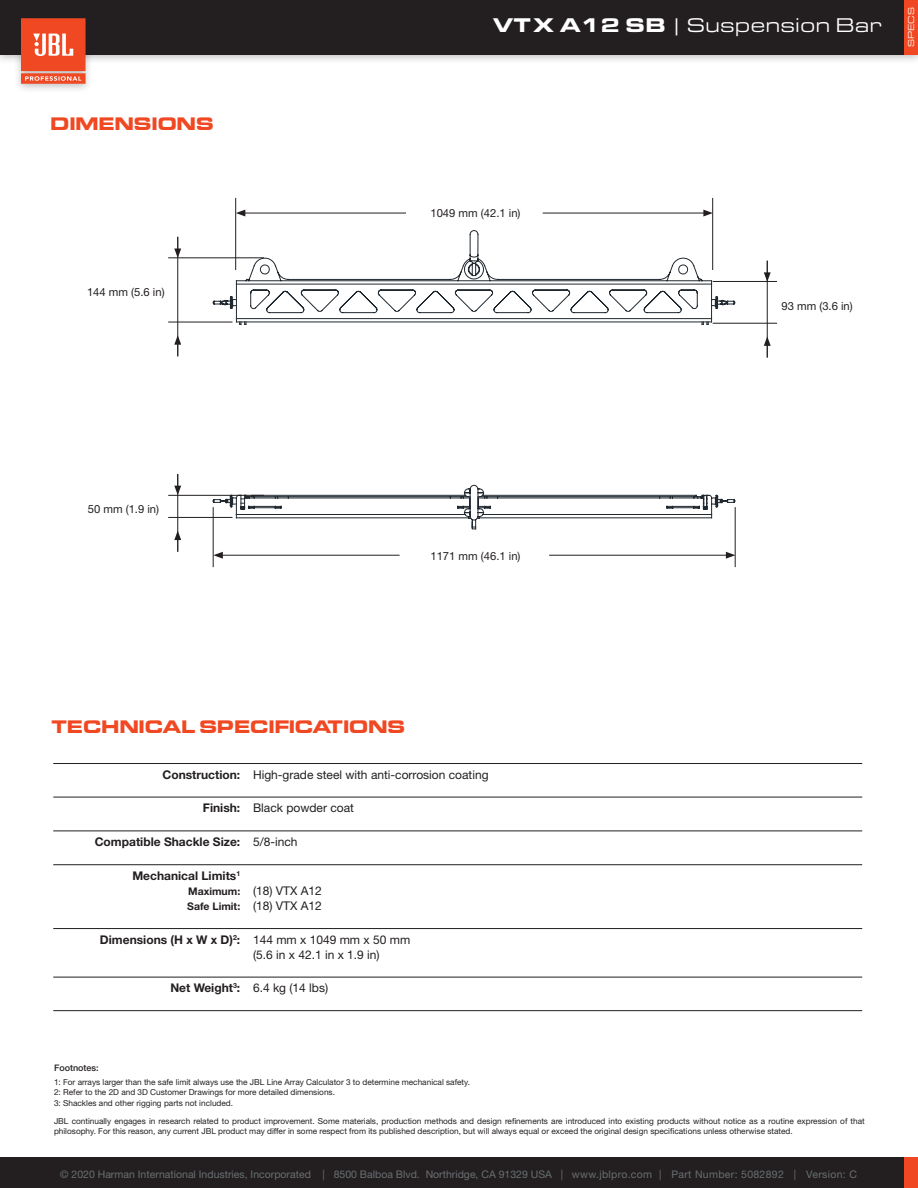
<style>
.page{position:relative;width:918px;height:1188px;background:#fff}
.page>*{position:absolute;margin:0;border:0;box-sizing:border-box;transform-origin:0 0}
.t1{font:20.55px "Eurostile Ext";color:#fff}
.Titles{font:700 18px "Eddmond";color:#f04822}
.Specs_-_Right{font:12px "Helvetica Neue";color:#231f20}
.Specs_-_Left{font:700 12px "Helvetica Neue";color:#231f20}
.Description{font:11.25px "Helvetica Neue";color:#231f20}
.t2{font:10.5px "Helvetica Neue";color:#686f71}
.t3{font:700 10.5px "Helvetica Neue";color:#231f20}
.bullets-hyphens{font:500 9px "Helvetica Neue";color:#231f20}
.t4{font:9px "Eurostile Ext";color:#fff}
.bullets{font:8.25px/10.5px "Helvetica Neue";color:#231f20}
.s1{font-weight:900}
</style>
<div class="page">
<div style="left:0;top:0;width:918px;height:65px;background:#231f20;opacity:.3"></div>
<div style="left:0;top:0;width:918px;height:55px;background:#231f20"></div>
<div style="left:13px;top:12px;width:81px;height:82px;background:#231f20;opacity:.3"></div>
<svg style="left:21px;top:18px;width:65px;height:66px"></svg>
<div style="left:904px;top:0;width:14px;height:55px;background:#f04822"></div>
<div style="left:0;top:1157px;width:918px;height:31px;background:#231f20"></div>
<div style="left:904px;top:1157px;width:14px;height:31px;background:#f04822"></div>
<svg style="left:213px;top:234px;width:522px;height:91px"></svg>
<svg style="left:213px;top:485px;width:522px;height:44px"></svg>
<hr style="left:213px;top:507px;width:1px;height:60px;background:#231f20">
<hr style="left:735px;top:507px;width:1px;height:60px;background:#231f20">
<hr style="left:220px;top:555px;width:180px;height:1px;background:#231f20">
<svg style="left:213px;top:552px;width:10px;height:7px"></svg>
<hr style="left:549px;top:555px;width:179px;height:1px;background:#231f20">
<svg style="left:726px;top:552px;width:9px;height:7px"></svg>
<hr style="left:235px;top:198px;width:1px;height:72px;background:#231f20">
<hr style="left:712px;top:198px;width:1px;height:72px;background:#231f20">
<hr style="left:243px;top:213px;width:163px;height:1px;background:#231f20">
<svg style="left:236px;top:210px;width:9px;height:7px"></svg>
<hr style="left:543px;top:213px;width:163px;height:1px;background:#231f20">
<svg style="left:703px;top:210px;width:10px;height:7px"></svg>
<hr style="left:713px;top:323px;width:64px;height:1px;background:#231f20">
<hr style="left:713px;top:281px;width:64px;height:1px;background:#231f20">
<hr style="left:767px;top:261px;width:1px;height:97px;background:#231f20">
<svg style="left:764px;top:336px;width:7px;height:22px"></svg>
<svg style="left:764px;top:261px;width:7px;height:20px"></svg>
<hr style="left:168px;top:322px;width:64px;height:1px;background:#231f20">
<hr style="left:168px;top:258px;width:96px;height:1px;background:#231f20">
<hr style="left:177px;top:237px;width:1px;height:119px;background:#231f20">
<svg style="left:174px;top:335px;width:7px;height:21px"></svg>
<svg style="left:174px;top:237px;width:7px;height:21px"></svg>
<hr style="left:168px;top:517px;width:64px;height:1px;background:#231f20">
<hr style="left:168px;top:495px;width:96px;height:1px;background:#231f20">
<hr style="left:177px;top:474px;width:1px;height:78px;background:#231f20">
<svg style="left:174px;top:531px;width:7px;height:21px"></svg>
<svg style="left:174px;top:474px;width:7px;height:21px"></svg>
<hr style="left:53px;top:763px;width:194px;height:1px;background:#231f20">
<hr style="left:247px;top:763px;width:615px;height:1px;background:#231f20">
<hr style="left:53px;top:797px;width:194px;height:1px;background:#231f20">
<hr style="left:247px;top:797px;width:615px;height:1px;background:#231f20">
<hr style="left:53px;top:831px;width:194px;height:1px;background:#231f20">
<hr style="left:247px;top:831px;width:615px;height:1px;background:#231f20">
<hr style="left:53px;top:864px;width:194px;height:1px;background:#231f20">
<hr style="left:247px;top:864px;width:615px;height:1px;background:#231f20">
<hr style="left:53px;top:928px;width:194px;height:1px;background:#231f20">
<hr style="left:247px;top:928px;width:615px;height:1px;background:#231f20">
<hr style="left:53px;top:977px;width:194px;height:1px;background:#231f20">
<hr style="left:247px;top:977px;width:615px;height:1px;background:#231f20">
<hr style="left:53px;top:1010px;width:194px;height:1px;background:#231f20">
<hr style="left:247px;top:1010px;width:615px;height:1px;background:#231f20">
<p class="Titles" style="left:50px;top:111px;width:165px">DIMENSIONS</p>
<p class="Description" style="left:87px;top:284px;width:79px">144 mm (5.6 in)</p>
<h1 class="t1" style="left:493px;top:11px;width:391px"><span class="s1">VTX A12 SB</span> | Suspension Bar</h1>
<p class="t4" style="left:905px;top:47px;width:41px;rotate:-90deg">SPECS</p>
<p class="Description" style="left:430px;top:205px;width:92px">1049 mm (42.1 in)</p>
<p class="Description" style="left:781px;top:298px;width:73px">93 mm (3.6 in)</p>
<p class="Description" style="left:88px;top:501px;width:73px">50 mm (1.9 in)</p>
<p class="Description" style="left:430px;top:548px;width:92px">1171 mm (46.1 in)</p>
<p class="Titles" style="left:51px;top:714px;width:356px">TECHNICAL SPECIFICATIONS</p>
<p class="Specs_-_Left" style="left:162px;top:765px;width:79px">Construction:</p>
<p class="Specs_-_Right" style="left:253px;top:766px;width:237px">High-grade steel with anti-corrosion coating</p>
<p class="Specs_-_Left" style="left:203px;top:799px;width:39px">Finish:</p>
<p class="Specs_-_Right" style="left:253px;top:799px;width:102px">Black powder coat</p>
<p class="Specs_-_Left" style="left:95px;top:832px;width:147px">Compatible Shackle Size:</p>
<p class="Specs_-_Right" style="left:253px;top:833px;width:46px">5/8-inch</p>
<p class="Specs_-_Left" style="left:132px;top:866px;width:109px">Mechanical Limits<sup>1</sup></p>
<p class="t3" style="left:188px;top:883px;width:54px">Maximum:</p>
<p class="t3" style="left:187px;top:898px;width:55px">Safe Limit:</p>
<p class="Specs_-_Right" style="left:253px;top:882px;width:70px">(18) VTX A12</p>
<p class="Specs_-_Right" style="left:253px;top:897px;width:70px">(18) VTX A12</p>
<p class="Specs_-_Left" style="left:100px;top:930px;width:142px">Dimensions (H x W x D)<sup>2</sup>:</p>
<p class="Specs_-_Right" style="left:253px;top:931px;width:159px">144 mm x 1049 mm x 50 mm</p>
<p class="Specs_-_Right" style="left:253px;top:946px;width:128px">(5.6 in x 42.1 in x 1.9 in)</p>
<p class="Specs_-_Left" style="left:170px;top:979px;width:71px">Net Weight<sup>3</sup>:</p>
<p class="Specs_-_Right" style="left:253px;top:979px;width:77px">6.4 kg (14 lbs)</p>
<p class="bullets-hyphens" style="left:54px;top:1061px;width:46px">Footnotes:</p>
<p class="bullets" style="left:54px;top:1077px;width:417px">1: For arrays larger than the safe limit always use the JBL Line Array Calculator 3 to determine mechanical safety.</p>
<p class="bullets" style="left:54px;top:1087px;width:283px">2: Refer to the 2D and 3D Customer Drawings for more detailed dimensions.</p>
<p class="bullets" style="left:54px;top:1098px;width:181px">3: Shackles and other rigging parts not included.</p>
<p class="bullets" style="left:54px;top:1116px;width:812px">JBL continually engages in research related to product improvement. Some materials, production methods and design refinements are introduced into existing products without notice as a routine expression of that philosophy. For this reason, any current JBL product may differ in some respect from its published description, but will always equal or exceed the original design specifications unless otherwise stated.</p>
<p class="t2" style="left:60px;top:1166px;width:798px">© 2020 Harman International Industries, Incorporated | 8500 Balboa Blvd. Northridge, CA 91329 USA | www.jblpro.com | Part Number: 5082892 | Version: C</p>
</div>
